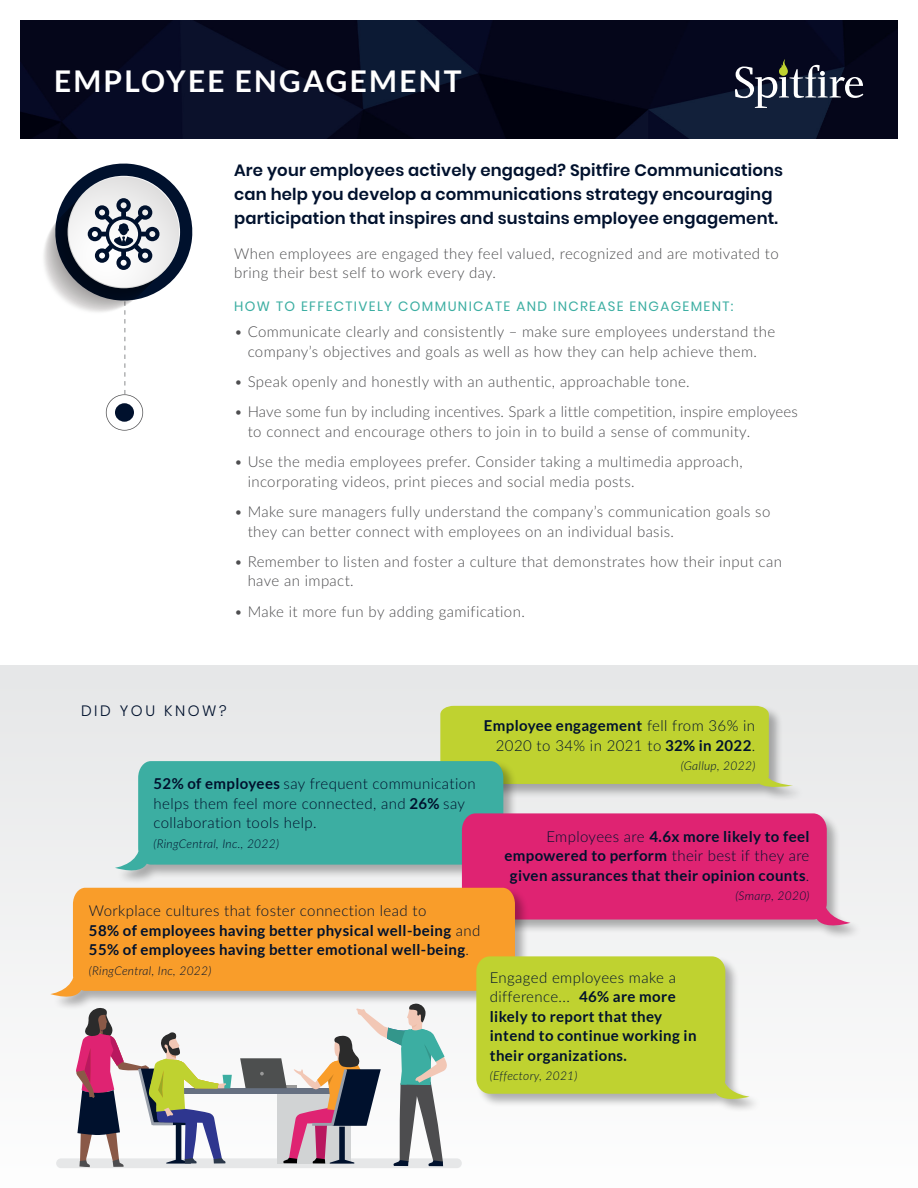
<style>
.page{position:relative;width:918px;height:1188px;background:#fff}
.page>*{position:absolute;margin:0;border:0;box-sizing:border-box;transform-origin:0 0}
.t1{font:700 30px "Lato";letter-spacing:.075em;color:#fff}
.t2{font:600 16.5px/24px "Poppins";letter-spacing:.01em;color:#00112d}
.t3{font:300 15px/19.5px "Lato";letter-spacing:.025em;color:#4d4d4f}
.t4{font:700 15px/19.5px "Lato";letter-spacing:.025em;color:#00112d}
.t5{font:300 15px/19.5px "Lato";letter-spacing:.025em;color:#00112d;text-align:right}
.t6{font:300 15px "Poppins";letter-spacing:.17em;color:#00112d}
.t7{font:13.5px "Poppins";letter-spacing:.1em;color:#3caea2}
.t8{font:italic 300 12px "Lato";letter-spacing:.025em;color:#00112d}
.s1{font-weight:700}
.s2{font-weight:300}
</style>
<div class="page">
<div style="left:0;top:665px;width:918px;height:523px;background:linear-gradient(to bottom,#e5e6e7,#fdfdfd)"></div>
<img style="left:21px;top:21px;width:876px;height:117px">
<svg style="left:735px;top:59px;width:130px;height:50px;background:#3a4051"></svg>
<svg style="left:52px;top:163px;width:141px;height:268px"></svg>
<div style="left:439px;top:705px;width:366px;height:96px;background:#000;opacity:.3"></div>
<svg style="left:440px;top:706px;width:353px;height:83px;background:#bfd042"></svg>
<div style="left:116px;top:760px;width:402px;height:125px;background:#000;opacity:.3"></div>
<svg style="left:115px;top:761px;width:388px;height:113px;background:#50b3a8"></svg>
<div style="left:461px;top:813px;width:402px;height:127px;background:#000;opacity:.3"></div>
<svg style="left:462px;top:813px;width:389px;height:116px;background:#dc3a7e"></svg>
<svg style="left:56px;top:1011px;width:406px;height:157px"></svg>
<div style="left:51px;top:887px;width:479px;height:124px;background:#000;opacity:.3"></div>
<svg style="left:50px;top:888px;width:465px;height:112px;background:#f4a33f"></svg>
<div style="left:475px;top:955px;width:287px;height:158px;background:#000;opacity:.3"></div>
<svg style="left:476px;top:956px;width:274px;height:146px;background:#c2d247"></svg>
<h1 class="t1" style="left:54px;top:64px;width:409px">EMPLOYEE ENGAGEMENT</h1>
<p class="t2" style="left:234px;top:158px;width:551px">Are your employees actively engaged? Spitfire Communications can help you develop a communications strategy encouraging participation that inspires and sustains employee engagement.</p>
<p class="t3" style="left:234px;top:243px;width:546px">When employees are engaged they feel valued, recognized and are motivated to bring their best self to work every day.</p>
<p class="t7" style="left:234px;top:299px;width:501px">HOW TO EFFECTIVELY COMMUNICATE AND INCREASE ENGAGEMENT:</p>
<p class="t3" style="left:234px;top:322px;width:543px;text-align:center">• Communicate clearly and consistently – make sure employees understand the company’s objectives and goals as well as how they can help achieve them.</p>
<p class="t3" style="left:234px;top:371px;width:457px">• Speak openly and honestly with an authentic, approachable tone.</p>
<p class="t3" style="left:248px;top:402px;width:552px;text-indent:-14px">• Have some fun by including incentives. Spark a little competition, inspire employees to connect and encourage others to join in to build a sense of community.</p>
<p class="t3" style="left:248px;top:452px;width:497px;text-indent:-14px">• Use the media employees prefer. Consider taking a multimedia approach, incorporating videos, print pieces and social media posts.</p>
<p class="t3" style="left:248px;top:501px;width:524px;text-indent:-14px">• Make sure managers fully understand the company’s communication goals so they can better connect with employees on an individual basis.</p>
<p class="t3" style="left:248px;top:551px;width:536px;text-indent:-14px">• Remember to listen and foster a culture that demonstrates how their input can have an impact.</p>
<p class="t3" style="left:234px;top:601px;width:292px">• Make it more fun by adding gamification.</p>
<p class="t6" style="left:81px;top:702px;width:147px">DID YOU KNOW?</p>
<p class="t5" style="left:484px;top:716px;width:273px"><span class="s1">Employee engagement</span> fell from 36% in<br>2020 to 34% in 2021 to <span class="s1">32% in 2022</span>.</p>
<p class="t8" style="left:681px;top:758px;width:76px">(Gallup, 2022)</p>
<p class="t5" style="left:154px;top:774px;width:324px;text-align:left"><span class="s1">52% of employees</span> say frequent communication helps them feel more connected, and <span class="s1">26%</span> say collaboration tools help.</p>
<p class="t8" style="left:154px;top:835px;width:127px">(RingCentral, Inc., 2022)</p>
<p class="t4" style="left:505px;top:826px;width:307px;text-align:right"><span class="s2">Employees are</span> 4.6x more likely to feel empowered to perform <span class="s2">their best if they are </span>given assurances that their opinion counts<span class="s2">.</span></p>
<p class="t8" style="left:735px;top:888px;width:76px">(Smarp, 2020)</p>
<p class="t4" style="left:89px;top:901px;width:393px"><span class="s2">Workplace cultures that foster connection lead to<br></span>58% of employees having better physical well-being <span class="s2">and<br></span>55% of employees having better emotional well-being<span class="s2">.</span></p>
<p class="t8" style="left:89px;top:962px;width:124px">(RingCentral, Inc, 2022)</p>
<p class="t4" style="left:490px;top:967px;width:208px"><span class="s2">Engaged employees make a difference...</span> 46% are more likely to report that they intend to continue working in their organizations.</p>
<p class="t8" style="left:490px;top:1068px;width:89px">(Effectory, 2021)</p>
</div>
